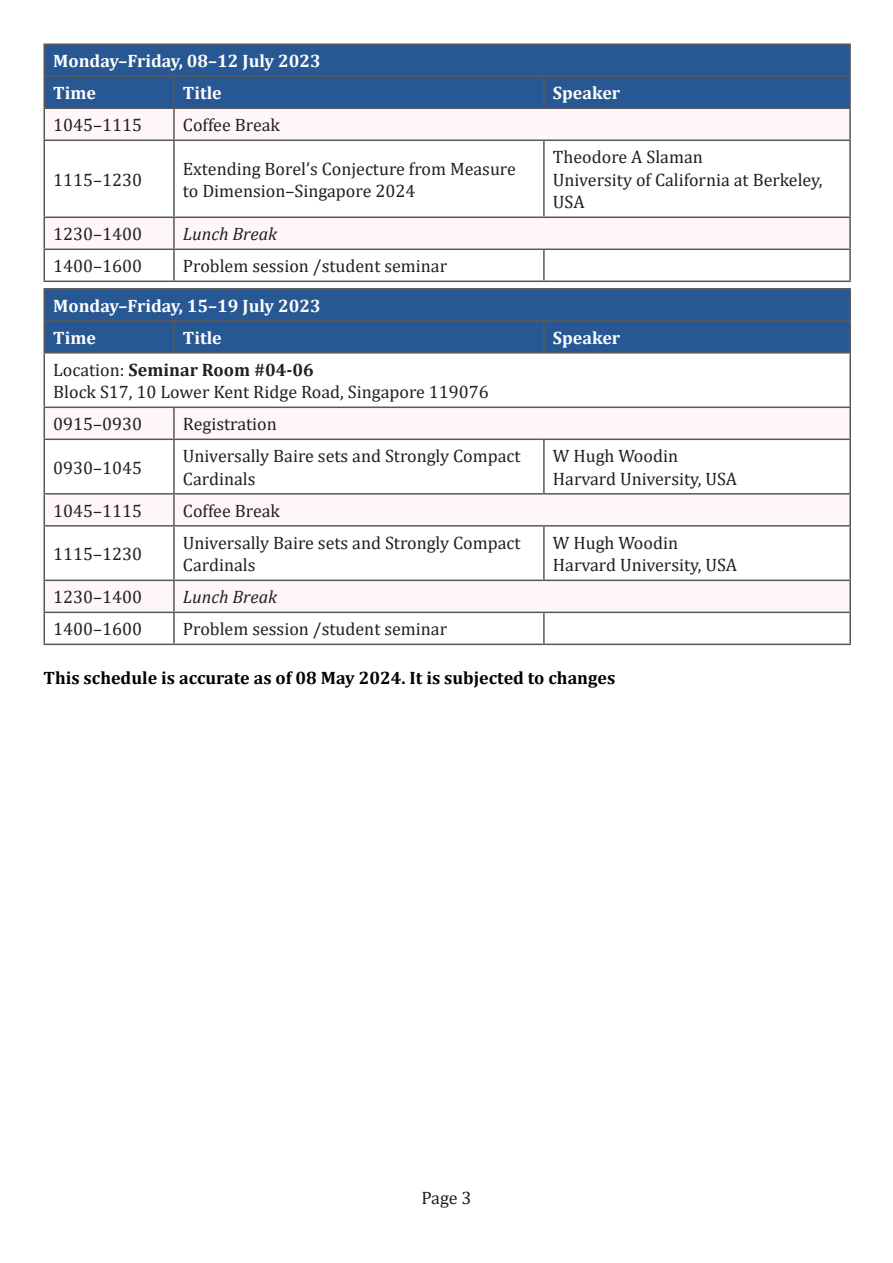
<style>
.page{position:relative;width:893px;height:1263px;background:#fff}
.page>*{position:absolute;margin:0;border:0;box-sizing:border-box;transform-origin:0 0}
.Body_Row{font:18px/22.5px "Cambria";color:#231f20}
.Header_Row{font:700 18px "Cambria";color:#fff}
.Header_Row-2{font:700 18px "Cambria";color:#000}
.Body_Row-2{font:700 18px "Cambria";color:#231f20}
.Body_Row-3{font:italic 18px "Cambria";color:#231f20}
.s1{font-weight:400}
</style>
<div class="page">
<div style="left:45px;top:45px;width:804px;height:63px;background:#285894"></div>
<svg style="left:45px;top:109px;width:804px;height:140px"></svg>
<hr style="left:44px;top:44px;width:130px;height:1px;background:#57585a">
<hr style="left:44px;top:45px;width:1px;height:31px;background:#57585a">
<hr style="left:174px;top:44px;width:370px;height:1px;background:#57585a">
<hr style="left:544px;top:44px;width:307px;height:1px;background:#57585a">
<hr style="left:849px;top:45px;width:2px;height:31px;background:#57585a">
<hr style="left:44px;top:76px;width:130px;height:1px;background:#57585a">
<hr style="left:44px;top:77px;width:1px;height:31px;background:#57585a">
<hr style="left:174px;top:76px;width:370px;height:1px;background:#57585a">
<hr style="left:173px;top:77px;width:2px;height:31px;background:#57585a">
<hr style="left:544px;top:76px;width:307px;height:1px;background:#57585a">
<hr style="left:543px;top:77px;width:2px;height:31px;background:#57585a">
<hr style="left:849px;top:77px;width:2px;height:31px;background:#57585a">
<hr style="left:44px;top:108px;width:130px;height:1px;background:#57585a">
<hr style="left:44px;top:109px;width:1px;height:31px;background:#57585a">
<hr style="left:174px;top:108px;width:370px;height:1px;background:#57585a">
<hr style="left:173px;top:109px;width:2px;height:31px;background:#57585a">
<hr style="left:544px;top:108px;width:307px;height:1px;background:#57585a">
<hr style="left:849px;top:109px;width:2px;height:31px;background:#57585a">
<hr style="left:44px;top:140px;width:130px;height:1px;background:#57585a">
<hr style="left:44px;top:141px;width:1px;height:76px;background:#57585a">
<hr style="left:174px;top:140px;width:370px;height:1px;background:#57585a">
<hr style="left:173px;top:141px;width:2px;height:76px;background:#57585a">
<hr style="left:544px;top:140px;width:307px;height:1px;background:#57585a">
<hr style="left:543px;top:141px;width:2px;height:76px;background:#57585a">
<hr style="left:849px;top:141px;width:2px;height:76px;background:#57585a">
<hr style="left:44px;top:217px;width:130px;height:1px;background:#57585a">
<hr style="left:44px;top:218px;width:1px;height:31px;background:#57585a">
<hr style="left:174px;top:217px;width:370px;height:1px;background:#57585a">
<hr style="left:173px;top:218px;width:2px;height:31px;background:#57585a">
<hr style="left:544px;top:217px;width:307px;height:1px;background:#57585a">
<hr style="left:849px;top:218px;width:2px;height:31px;background:#57585a">
<hr style="left:44px;top:249px;width:130px;height:1px;background:#57585a">
<hr style="left:44px;top:250px;width:1px;height:31px;background:#57585a">
<hr style="left:174px;top:249px;width:370px;height:1px;background:#57585a">
<hr style="left:173px;top:250px;width:2px;height:31px;background:#57585a">
<hr style="left:544px;top:249px;width:307px;height:1px;background:#57585a">
<hr style="left:543px;top:250px;width:2px;height:31px;background:#57585a">
<hr style="left:849px;top:250px;width:2px;height:31px;background:#57585a">
<hr style="left:44px;top:281px;width:130px;height:1px;background:#57585a">
<hr style="left:174px;top:281px;width:370px;height:1px;background:#57585a">
<hr style="left:544px;top:281px;width:307px;height:1px;background:#57585a">
<div style="left:45px;top:290px;width:804px;height:62px;background:#285894"></div>
<svg style="left:45px;top:408px;width:804px;height:204px"></svg>
<hr style="left:44px;top:288px;width:130px;height:2px;background:#57585a">
<hr style="left:44px;top:290px;width:1px;height:30px;background:#57585a">
<hr style="left:174px;top:288px;width:370px;height:2px;background:#57585a">
<hr style="left:544px;top:288px;width:307px;height:2px;background:#57585a">
<hr style="left:849px;top:290px;width:2px;height:30px;background:#57585a">
<hr style="left:44px;top:320px;width:130px;height:2px;background:#57585a">
<hr style="left:44px;top:322px;width:1px;height:30px;background:#57585a">
<hr style="left:174px;top:320px;width:370px;height:2px;background:#57585a">
<hr style="left:173px;top:322px;width:2px;height:30px;background:#57585a">
<hr style="left:544px;top:320px;width:307px;height:2px;background:#57585a">
<hr style="left:543px;top:322px;width:2px;height:30px;background:#57585a">
<hr style="left:849px;top:322px;width:2px;height:30px;background:#57585a">
<hr style="left:44px;top:352px;width:130px;height:2px;background:#57585a">
<hr style="left:44px;top:354px;width:1px;height:53px;background:#57585a">
<hr style="left:174px;top:352px;width:370px;height:2px;background:#57585a">
<hr style="left:544px;top:352px;width:307px;height:2px;background:#57585a">
<hr style="left:849px;top:354px;width:2px;height:53px;background:#57585a">
<hr style="left:44px;top:407px;width:130px;height:1px;background:#57585a">
<hr style="left:44px;top:408px;width:1px;height:31px;background:#57585a">
<hr style="left:174px;top:407px;width:370px;height:1px;background:#57585a">
<hr style="left:173px;top:408px;width:2px;height:31px;background:#57585a">
<hr style="left:544px;top:407px;width:307px;height:1px;background:#57585a">
<hr style="left:849px;top:408px;width:2px;height:31px;background:#57585a">
<hr style="left:44px;top:439px;width:130px;height:1px;background:#57585a">
<hr style="left:44px;top:440px;width:1px;height:53px;background:#57585a">
<hr style="left:174px;top:439px;width:370px;height:1px;background:#57585a">
<hr style="left:173px;top:440px;width:2px;height:53px;background:#57585a">
<hr style="left:544px;top:439px;width:307px;height:1px;background:#57585a">
<hr style="left:543px;top:440px;width:2px;height:53px;background:#57585a">
<hr style="left:849px;top:440px;width:2px;height:53px;background:#57585a">
<hr style="left:44px;top:493px;width:130px;height:2px;background:#57585a">
<hr style="left:44px;top:495px;width:1px;height:30px;background:#57585a">
<hr style="left:174px;top:493px;width:370px;height:2px;background:#57585a">
<hr style="left:173px;top:495px;width:2px;height:30px;background:#57585a">
<hr style="left:544px;top:493px;width:307px;height:2px;background:#57585a">
<hr style="left:849px;top:495px;width:2px;height:30px;background:#57585a">
<hr style="left:44px;top:525px;width:130px;height:2px;background:#57585a">
<hr style="left:44px;top:527px;width:1px;height:53px;background:#57585a">
<hr style="left:174px;top:525px;width:370px;height:2px;background:#57585a">
<hr style="left:173px;top:527px;width:2px;height:53px;background:#57585a">
<hr style="left:544px;top:525px;width:307px;height:2px;background:#57585a">
<hr style="left:543px;top:527px;width:2px;height:53px;background:#57585a">
<hr style="left:849px;top:527px;width:2px;height:53px;background:#57585a">
<hr style="left:44px;top:580px;width:130px;height:1px;background:#57585a">
<hr style="left:44px;top:581px;width:1px;height:31px;background:#57585a">
<hr style="left:174px;top:580px;width:370px;height:1px;background:#57585a">
<hr style="left:173px;top:581px;width:2px;height:31px;background:#57585a">
<hr style="left:544px;top:580px;width:307px;height:1px;background:#57585a">
<hr style="left:849px;top:581px;width:2px;height:31px;background:#57585a">
<hr style="left:44px;top:612px;width:130px;height:1px;background:#57585a">
<hr style="left:44px;top:613px;width:1px;height:31px;background:#57585a">
<hr style="left:174px;top:612px;width:370px;height:1px;background:#57585a">
<hr style="left:173px;top:613px;width:2px;height:31px;background:#57585a">
<hr style="left:544px;top:612px;width:307px;height:1px;background:#57585a">
<hr style="left:543px;top:613px;width:2px;height:31px;background:#57585a">
<hr style="left:849px;top:613px;width:2px;height:31px;background:#57585a">
<hr style="left:44px;top:644px;width:130px;height:1px;background:#57585a">
<hr style="left:174px;top:644px;width:370px;height:1px;background:#57585a">
<hr style="left:544px;top:644px;width:307px;height:1px;background:#57585a">
<p class="Header_Row" style="left:53px;top:48px;width:269px">Monday–Friday, 08–12 July 2023</p>
<p class="Header_Row" style="left:53px;top:80px;width:44px">Time</p>
<p class="Header_Row" style="left:183px;top:80px;width:40px">Title</p>
<p class="Header_Row" style="left:553px;top:80px;width:69px">Speaker</p>
<p class="Body_Row" style="left:53px;top:114px;width:90px">1045–1115</p>
<p class="Body_Row" style="left:183px;top:114px;width:99px">Coffee Break</p>
<p class="Body_Row" style="left:53px;top:168px;width:90px">1115–1230</p>
<p class="Body_Row" style="left:183px;top:157px;width:334px">Extending Borel’s Conjecture from Measure to Dimension–Singapore 2024</p>
<p class="Body_Row" style="left:553px;top:146px;width:151px">Theodore A Slaman</p>
<p class="Body_Row" style="left:553px;top:168px;width:271px">University of California at Berkeley,<br>USA</p>
<p class="Body_Row" style="left:53px;top:223px;width:90px">1230–1400</p>
<p class="Body_Row-3" style="left:183px;top:221px;width:96px">Lunch Break</p>
<p class="Body_Row" style="left:53px;top:255px;width:90px">1400–1600</p>
<p class="Body_Row" style="left:183px;top:255px;width:266px">Problem session /student seminar</p>
<p class="Header_Row" style="left:53px;top:293px;width:269px">Monday–Friday, 15–19 July 2023</p>
<p class="Header_Row" style="left:53px;top:325px;width:44px">Time</p>
<p class="Header_Row" style="left:183px;top:325px;width:40px">Title</p>
<p class="Header_Row" style="left:553px;top:325px;width:69px">Speaker</p>
<p class="Body_Row-2" style="left:53px;top:357px;width:262px"><span class="s1">Location:</span> Seminar Room #04-06</p>
<p class="Body_Row" style="left:53px;top:381px;width:437px">Block S17, 10 Lower Kent Ridge Road, Singapore 119076</p>
<p class="Body_Row" style="left:53px;top:413px;width:90px">0915–0930</p>
<p class="Body_Row" style="left:183px;top:413px;width:95px">Registration</p>
<p class="Body_Row" style="left:53px;top:456px;width:90px">0930–1045</p>
<p class="Body_Row" style="left:183px;top:445px;width:339px">Universally Baire sets and Strongly Compact<br>Cardinals</p>
<p class="Body_Row" style="left:553px;top:445px;width:186px">W Hugh Woodin<br>Harvard University, USA</p>
<p class="Body_Row" style="left:53px;top:499px;width:90px">1045–1115</p>
<p class="Body_Row" style="left:183px;top:499px;width:99px">Coffee Break</p>
<p class="Body_Row" style="left:53px;top:543px;width:90px">1115–1230</p>
<p class="Body_Row" style="left:183px;top:531px;width:339px">Universally Baire sets and Strongly Compact<br>Cardinals</p>
<p class="Body_Row" style="left:553px;top:531px;width:186px">W Hugh Woodin<br>Harvard University, USA</p>
<p class="Body_Row" style="left:53px;top:586px;width:90px">1230–1400</p>
<p class="Body_Row-3" style="left:183px;top:584px;width:96px">Lunch Break</p>
<p class="Body_Row" style="left:53px;top:618px;width:90px">1400–1600</p>
<p class="Body_Row" style="left:183px;top:618px;width:266px">Problem session /student seminar</p>
<p class="Header_Row-2" style="left:44px;top:665px;width:573px">This schedule is accurate as of 08 May 2024. It is subjected to changes</p>
<p class="Body_Row" style="left:421px;top:1186px;width:52px">Page 3</p>
</div>
